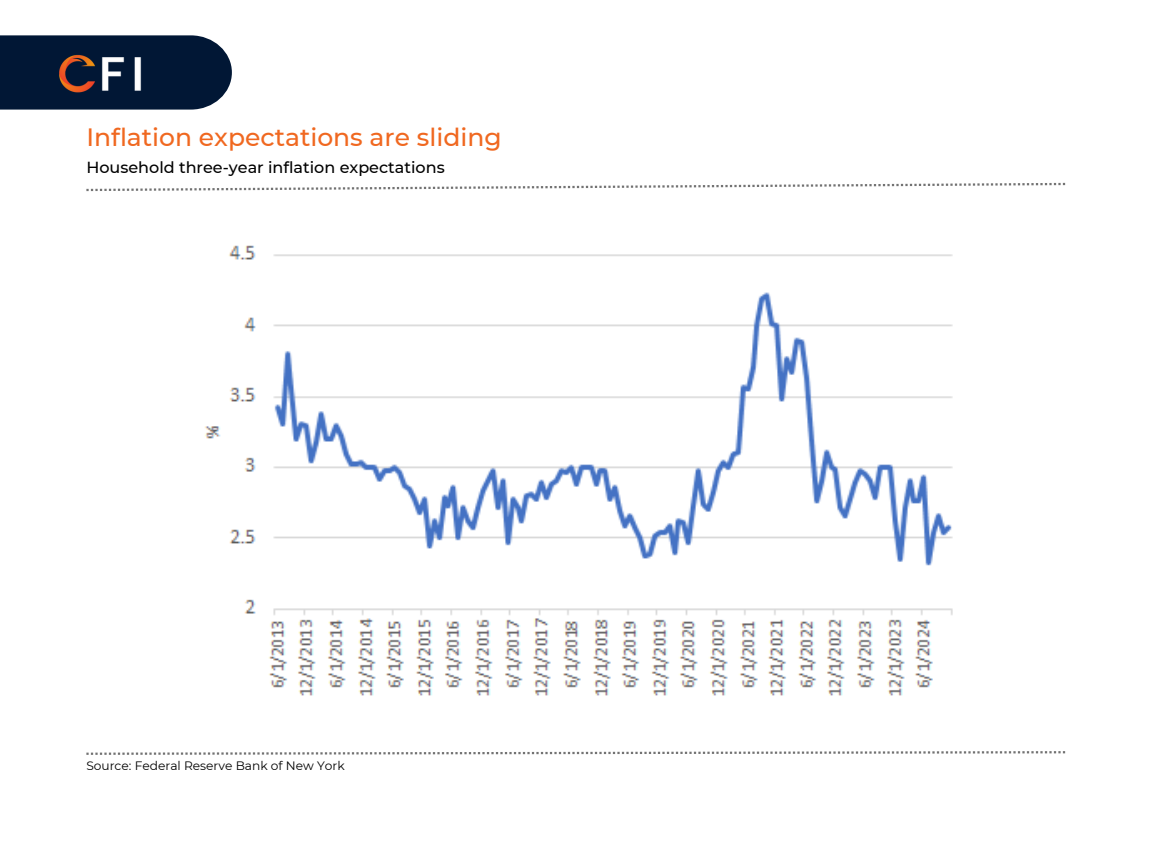
<style>
.page{position:relative;width:1152px;height:864px;background:#fff}
.page>*{position:absolute;margin:0;border:0;box-sizing:border-box;transform-origin:0 0}
.t1{font:500 25.05px "Montserrat";color:#f06820}
.t2{font:500 16.05px "Montserrat";color:#000}
.t3{font:12.15px "Montserrat";color:#000}
</style>
<div class="page">
<svg style="left:86px;top:751px;width:979px;height:4px"></svg>
<svg style="left:86px;top:183px;width:979px;height:8px"></svg>
<svg style="left:0;top:35px;width:232px;height:74px"></svg>
<img style="left:14px;top:41px;width:181px;height:52px">
<img style="left:204px;top:245px;width:749px;height:451px">
<p class="t1" style="left:86px;top:122px;width:417px">Inflation expectations are sliding</p>
<p class="t2" style="left:86px;top:158px;width:360px">Household three-year inflation expectations</p>
<p class="t3" style="left:86px;top:758px;width:260px">Source: Federal Reserve Bank of New York</p>
</div>
